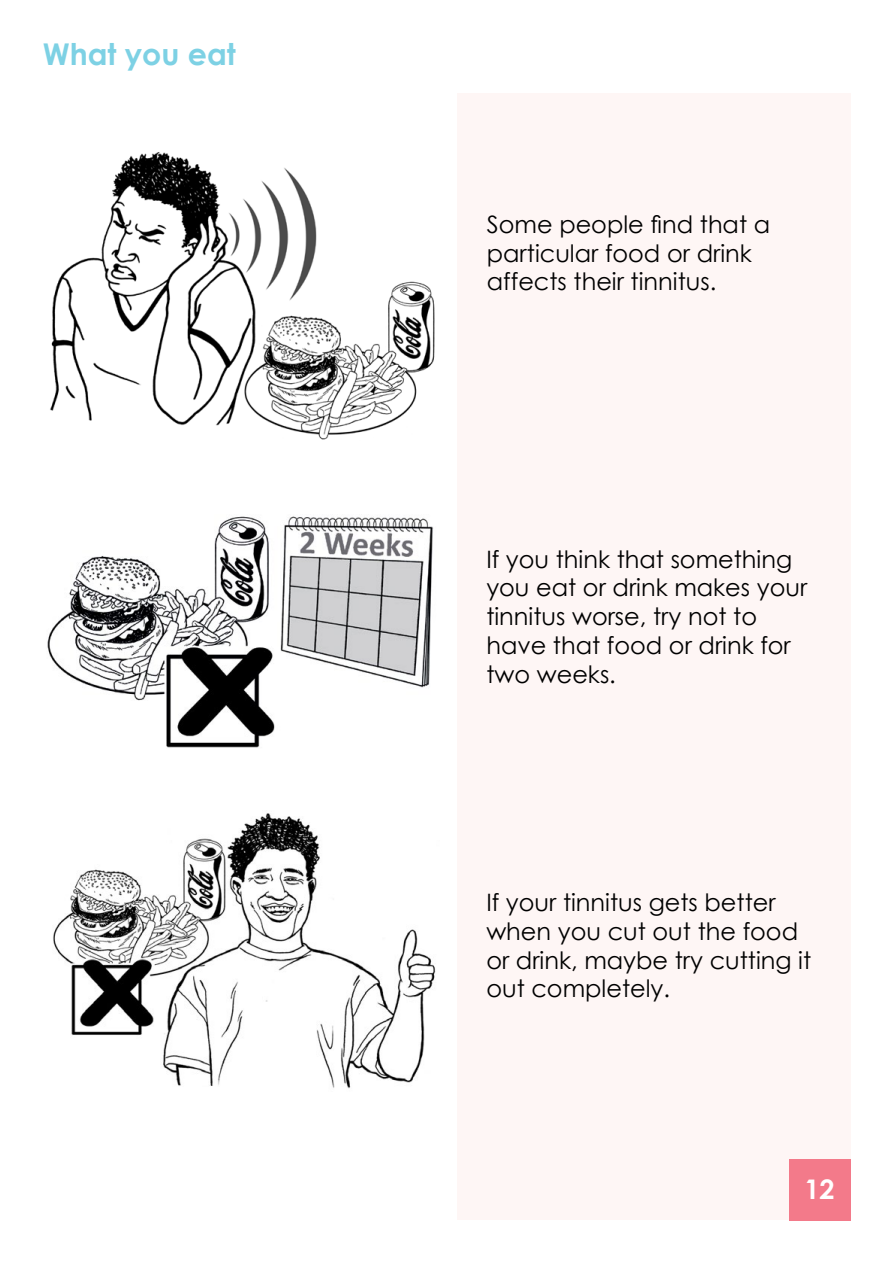
<style>
.page{position:relative;width:893px;height:1263px;background:#fff}
.page>*{position:absolute;margin:0;border:0;box-sizing:border-box;transform-origin:0 0}
.t1{font:700 30px "Century Gothic";color:#7dd1e4}
.t2{font:700 27px "Century Gothic";color:#fff}
.t3{font:24px/28.8px "Century Gothic";color:#000}
</style>
<div class="page">
<div style="left:457px;top:43px;width:393px;height:1177px;background:#fef6f5"></div>
<div style="left:789px;top:1159px;width:61px;height:61px;background:#f37a8a"></div>
<img style="left:50px;top:152px;width:385px;height:288px">
<img style="left:47px;top:516px;width:387px;height:232px">
<img style="left:53px;top:813px;width:383px;height:276px">
<div style="left:1px;top:16px;width:892px;height:77px;background:#fff"></div>
<p class="t1" style="left:43px;top:31px;width:195px">What you eat</p>
<p class="t3" style="left:487px;top:209px;width:285px">Some people find that a particular food or drink affects their tinnitus.</p>
<p class="t3" style="left:486px;top:544px;width:322px">If you think that something you eat or drink makes your tinnitus worse, try not to have that food or drink for two weeks.</p>
<p class="t3" style="left:486px;top:887px;width:326px">If your tinnitus gets better when you cut out the food or drink, maybe try cutting it out completely.</p>
<p class="t2" style="left:804px;top:1169px;width:32px">12</p>
</div>
